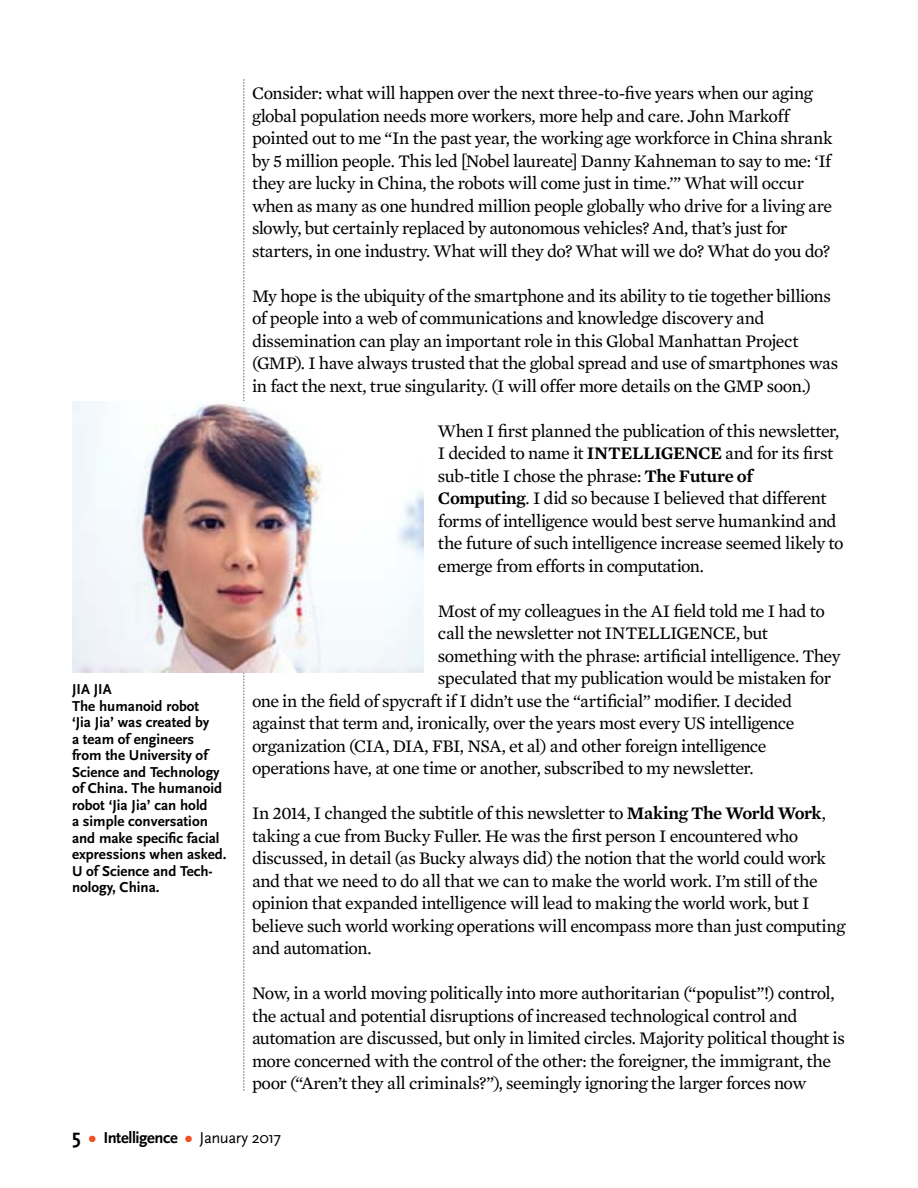
<style>
.page{position:relative;width:918px;height:1188px;background:#fff}
.page>*{position:absolute;margin:0;border:0;box-sizing:border-box;transform-origin:0 0}
.t1{font:700 21px "Scala Sans";color:#000}
.t2{font:18px/22.5px "Mercury Text G2";letter-spacing:-.025em;color:#000}
.t3{font:700 16.5px "Scala Sans";letter-spacing:-.025em;color:#000}
.t4{font:700 15px/16.5px "Scala Sans";color:#000}
.s1{font-weight:600}
.s2{color:#f04e23}
.s3{font-weight:400}
</style>
<div class="page">
<svg style="left:243px;top:79px;width:1px;height:1012px"></svg>
<img style="left:72px;top:401px;width:351px;height:272px">
<p class="t4" style="left:72px;top:681px;width:156px">JIA JIA<br>The humanoid robot<br>‘Jia Jia’ was created by<br>a team of engineers from the University of<br>Science and Technology of China. The humanoid robot ‘Jia Jia’ can hold<br>a simple conversation and make specific facial expressions when asked.<br>U of Science and Tech&shy;nology, China.</p>
<p class="t2" style="left:252px;top:82px;width:582px">Consider: what will happen over the next three-to-five years when our aging global population needs more workers, more help and care. John Markoff pointed out to me “In the past year, the working age workforce in China shrank by 5 million people. This led [Nobel laureate] Danny Kahneman to say to me: ‘If they are lucky in China, the robots will come just in time.’” What will occur when as many as one hundred million people globally who drive for a living are slowly, but certainly replaced by autonomous vehicles? And, that’s just for starters, in one industry. What will they do? What will we do? What do you do?</p>
<p class="t2" style="left:252px;top:284px;width:588px">My hope is the ubiquity of the smartphone and its ability to tie together billions of people into a web of communications and knowledge discovery and dissemination can play an important role in this Global Manhattan Project (GMP). I have always trusted that the global spread and use of smartphones was in fact the next, true singularity. (I will offer more details on the GMP soon.)</p>
<p class="t2" style="left:438px;top:419px;width:407px">When I first planned the publication of this newsletter, I decided to name it <span class="s1">INTELLIGENCE</span> and for its first sub-title I chose the phrase: <span class="s1">The Future of Computing</span>. I did so because I believed that different forms of intelligence would best serve humankind and the future of such intelligence increase seemed likely to emerge from efforts in computation.</p>
<p class="t2" style="left:438px;top:599px;width:389px">Most of my colleagues in the AI field told me I had to</p>
<p class="t2" style="left:438px;top:622px;width:331px">call the newsletter not INTELLIGENCE, but</p>
<p class="t2" style="left:438px;top:644px;width:404px">something with the phrase: artificial intelligence. They</p>
<p class="t2" style="left:438px;top:667px;width:395px">speculated that my publication would be mistaken for</p>
<p class="t2" style="left:252px;top:689px;width:542px">one in the field of spycraft if I didn’t use the “artificial” modifier. I decided</p>
<p class="t2" style="left:252px;top:712px;width:544px">against that term and, ironically, over the years most every US intelligence</p>
<p class="t2" style="left:252px;top:734px;width:516px">organization (CIA, DIA, FBI, NSA, et al) and other foreign intelligence</p>
<p class="t2" style="left:252px;top:757px;width:503px">operations have, at one time or another, subscribed to my newsletter.</p>
<p class="t2" style="left:252px;top:802px;width:595px">In 2014, I changed the subtitle of this newsletter to <span class="s1">Making The World Work</span>, taking a cue from Bucky Fuller. He was the first person I encountered who discussed, in detail (as Bucky always did) the notion that the world could work and that we need to do all that we can to make the world work. I’m still of the opinion that expanded intelligence will lead to making the world work, but I believe such world working operations will encompass more than just computing and automation.</p>
<p class="t2" style="left:252px;top:982px;width:594px">Now, in a world moving politically into more authoritarian (“populist”!) control, the actual and potential disruptions of increased technological control and automation are discussed, but only in limited circles. Majority political thought is more concerned with the control of the other: the foreigner, the immigrant, the poor (“Aren’t they all criminals?”), seemingly ignoring the larger forces now</p>
<p class="t1" style="left:72px;top:1125px;width:10px">5</p>
<p class="t3" style="left:89px;top:1129px;width:194px"><span class="s2">●</span> Intelligence <span class="s2">●</span> <span class="s3">January 2017</span></p>
</div>
